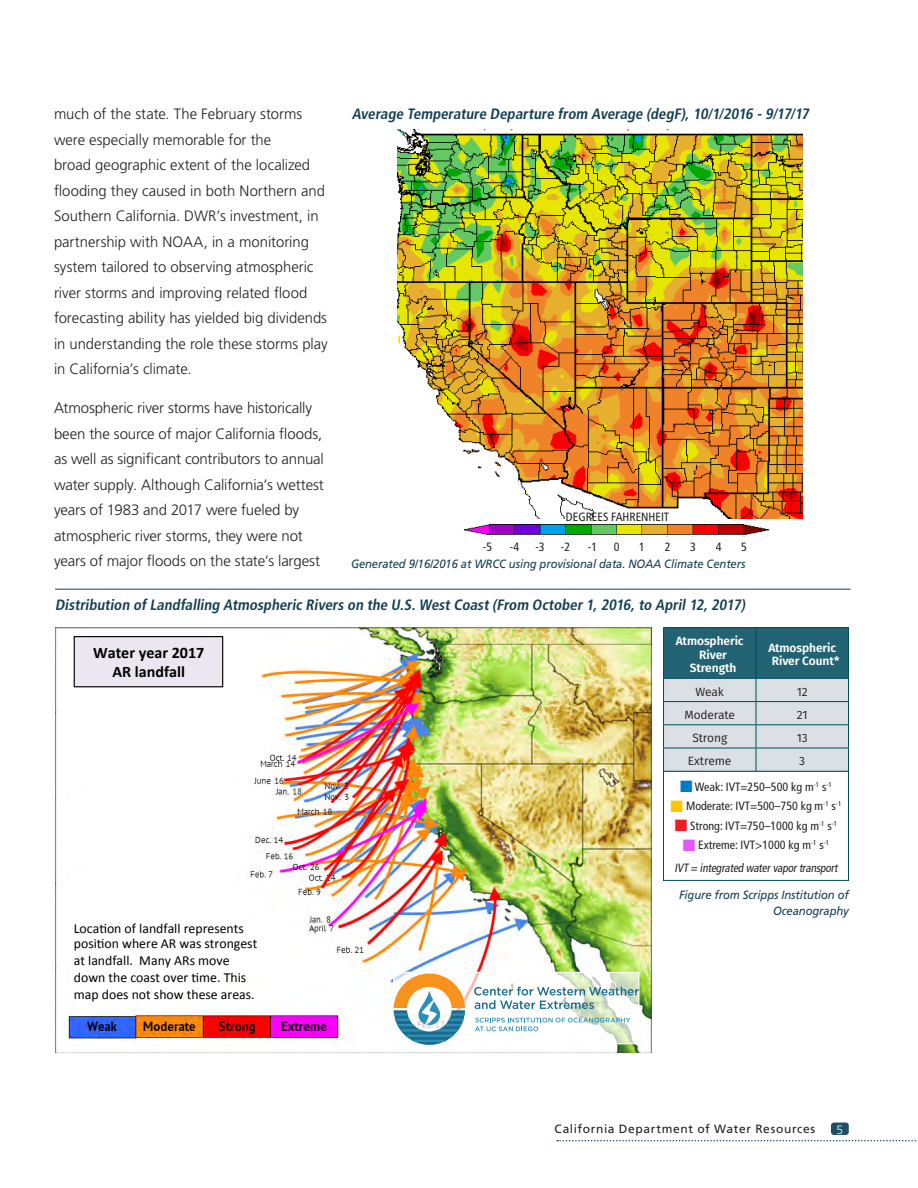
<style>
.page{position:relative;width:918px;height:1188px;background:#fff}
.page>*{position:absolute;margin:0;border:0;box-sizing:border-box;transform-origin:0 0}
.t1{font:700 16.05px/18.5px "Calibri";color:#000;text-align:center}
.t2{font:300 15px/25.5px "Frutiger LT Std";letter-spacing:-.005em;color:#231f20}
.t3{font:italic 700 condensed 15px "Frutiger LT Std";color:#143f52}
.t4{font:13.8px/16.8px "Calibri";color:#000}
.t5{font:condensed 12px "Frutiger LT Std";color:#231f20}
.t6{font:italic 12px/16.5px "Frutiger LT Std";letter-spacing:-.01em;color:#143f52;text-align:right;scale:.94 1}
.t7{font:600 12px/13.8px "Fira Sans";letter-spacing:-.01em;color:#fff;text-align:center}
.t8{font:12px "Frutiger LT Std";letter-spacing:.05em;color:#231f20}
.t9{font:italic condensed 12px "Frutiger LT Std";color:#231f20;scale:.95 1}
.t10{font:12px "Fira Sans";letter-spacing:-.01em;color:#231f20}
.t11{font:300 12px "Frutiger LT Std";color:#fff}
.s1{color:#007bc6}
.s2{color:#ffc600}
.s3{color:#ee1d23}
.s4{color:#e459fd}
</style>
<div class="page">
<div style="left:831px;top:1123px;width:18px;height:12px;background:#1e4e64;border-radius:3px"></div>
<svg style="left:557px;top:1140px;width:361px;height:1px"></svg>
<div style="left:663px;top:771px;width:186px;height:110px;border:1px solid #004c5d"></div>
<hr style="left:663px;top:627px;width:93px;height:1px;background:#004c5d">
<hr style="left:756px;top:627px;width:93px;height:1px;background:#004c5d">
<svg style="left:663px;top:628px;width:186px;height:143px;background:#8eacb6"></svg>
<hr style="left:663px;top:771px;width:93px;height:1px;background:#004c5d">
<hr style="left:756px;top:771px;width:93px;height:1px;background:#004c5d">
<img style="left:398px;top:129px;width:405px;height:390px">
<img style="left:463px;top:524px;width:307px;height:13px">
<hr style="left:55px;top:589px;width:795px;height:1px;background:#143f52">
<img style="left:56px;top:628px;width:595px;height:425px">
<div style="left:74px;top:637px;width:149px;height:50px;background:#ebe6ef"></div>
<div style="left:74px;top:636px;width:149px;height:51px;border:1px solid #000"></div>
<div style="left:394px;top:972px;width:245px;height:72px;background:#fff;opacity:.7"></div>
<div style="left:393px;top:972px;width:246px;height:72px;border:1px solid #fff"></div>
<svg style="left:474px;top:987px;width:165px;height:22px"></svg>
<svg style="left:394px;top:974px;width:71px;height:71px"></svg>
<svg style="left:475px;top:1018px;width:155px;height:13px"></svg>
<p class="t3" style="left:352px;top:105px;width:462px">Average Temperature Departure from Average (degF),10/1/2016 -9/17/17</p>
<p class="t2" style="left:54px;top:102px;width:275px">much of the state. The February storms were especially memorable for the<br>broad geographic extent of the localized flooding they caused in both Northern and Southern California. DWR’s investment, in partnership with NOAA, in a monitoring system tailored to observing atmospheric river storms and improving related flood forecasting ability has yielded big dividends in understanding the role these storms play in California’s climate.</p>
<p class="t2" style="left:54px;top:396px;width:271px">Atmospheric river storms have historically been the source of major California floods, as well as significant contributors to annual water supply. Although California’s wettest years of 1983 and 2017 were fueled by atmospheric river storms, they were not years of major floods on the state’s largest</p>
<p class="t5" style="left:566px;top:510px;width:105px">DEGREES FAHRENHEIT</p>
<p class="t5" style="left:483px;top:540px;width:11px">-5</p>
<p class="t5" style="left:510px;top:540px;width:11px">-4</p>
<p class="t5" style="left:535px;top:540px;width:11px">-3</p>
<p class="t5" style="left:561px;top:540px;width:11px">-2</p>
<p class="t5" style="left:588px;top:540px;width:11px">-1</p>
<p class="t5" style="left:614px;top:540px;width:7px">0</p>
<p class="t5" style="left:639px;top:540px;width:7px">1</p>
<p class="t5" style="left:665px;top:540px;width:7px">2</p>
<p class="t5" style="left:690px;top:540px;width:7px">3</p>
<p class="t5" style="left:716px;top:540px;width:7px">4</p>
<p class="t5" style="left:741px;top:540px;width:7px">5</p>
<p class="t6" style="left:351px;top:556px;width:421px">Generated 9/16/2016 at WRCC using provisional data. NOAA Climate Centers</p>
<p class="t3" style="left:55px;top:596px;width:695px">Distribution ofLandfalling Atmospheric Rivers on the U.S.WestCoast(From October1,2016,to April12,2017)</p>
<p class="t1" style="left:93px;top:644px;width:113px">Water year 2017<br>AR landfall</p>
<p class="t7" style="left:676px;top:633px;width:69px">Atmospheric<br>River<br>Strength</p>
<p class="t7" style="left:768px;top:640px;width:73px;text-align:left">Atmospheric<br>River Count*</p>
<p class="t10" style="left:696px;top:682px;width:30px">Weak</p>
<p class="t10" style="left:797px;top:682px;width:12px">12</p>
<p class="t10" style="left:684px;top:706px;width:52px">Moderate</p>
<p class="t10" style="left:797px;top:706px;width:12px">21</p>
<p class="t10" style="left:692px;top:729px;width:36px">Strong</p>
<p class="t10" style="left:797px;top:729px;width:12px">13</p>
<p class="t10" style="left:688px;top:752px;width:45px">Extreme</p>
<p class="t10" style="left:799px;top:752px;width:7px">3</p>
<p class="t4" style="left:74px;top:920px;width:185px;line-height:15.3px">Loca%on of landfall represents posi%on where AR was strongest</p>
<p class="t4" style="left:74px;top:952px;width:182px">at landfall. Many ARs move down the coast over %me. This map does not show these areas.</p>
<p class="t5" style="left:680px;top:780px;width:153px"><span class="s1">■</span> Weak: IVT=250–500 kg m<sup>-1</sup> s<sup>-1</sup></p>
<p class="t5" style="left:671px;top:799px;width:172px"><span class="s2">■</span> Moderate: IVT=500–750 kg m<sup>-1</sup> s<sup>-1</sup></p>
<p class="t5" style="left:675px;top:819px;width:164px"><span class="s3">■</span> Strong: IVT=750–1000 kg m<sup>-1</sup> s<sup>-1</sup></p>
<p class="t5" style="left:683px;top:838px;width:148px"><span class="s4">■</span> Extreme: IVT&gt;1000 kg m<sup>-1</sup> s<sup>-1</sup></p>
<p class="t6" style="left:679px;top:887px;width:182px">Figure from Scripps Institution of<br>Oceanography</p>
<p class="t9" style="left:674px;top:861px;width:176px">IVT = integrated watervaportransport</p>
<p class="t8" style="left:555px;top:1122px;width:262px">California Department of Water Resources</p>
<p class="t11" style="left:837px;top:1123px;width:8px">5</p>
</div>
